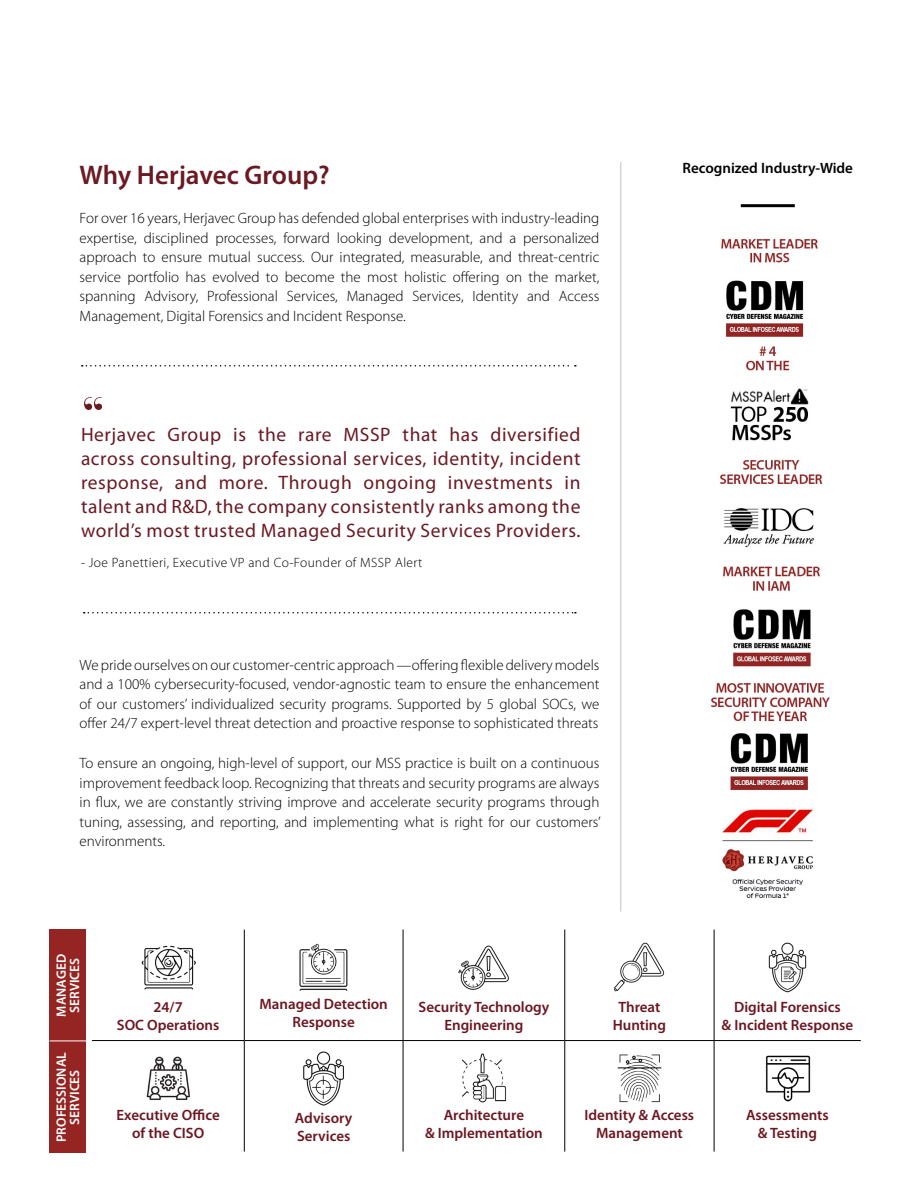
<style>
.page{position:relative;width:918px;height:1188px;background:#fff}
.page>*{position:absolute;margin:0;border:0;box-sizing:border-box;transform-origin:0 0}
.t1{font:600 27px "Myriad Pro";color:#6b1922}
.t2{font:19.5px/24px "Myriad Pro";letter-spacing:.03em;color:#6b1922;text-align:justify}
.t3{font:300 15px/19.5px "Myriad Pro";color:#000;text-align:justify}
.t4{font:600 15px/18px "Myriad Pro";color:#6c1620;text-align:center}
.t5{font:600 15px "Myriad Pro";color:#000}
.t6{font:300 13.5px "Myriad Pro";letter-spacing:.03em;color:#000}
.t7{font:600 13.5px/13.5px "Myriad Pro";color:#fff}
</style>
<div class="page">
<hr style="left:621px;top:162px;width:1px;height:750px;background:#c0c0c0">
<svg style="left:82px;top:365px;width:494px;height:2px"></svg>
<svg style="left:84px;top:612px;width:492px;height:2px"></svg>
<svg style="left:84px;top:397px;width:18px;height:13px"></svg>
<hr style="left:741px;top:204px;width:54px;height:3px;background:#000">
<img style="left:721px;top:238px;width:97px;height:99px">
<img style="left:722px;top:567px;width:98px;height:99px">
<img style="left:719px;top:459px;width:104px;height:88px">
<img style="left:710px;top:683px;width:120px;height:107px">
<img style="left:730px;top:346px;width:79px;height:95px">
<img style="left:722px;top:809px;width:91px;height:90px">
<hr style="left:244px;top:930px;width:1px;height:110px;background:#000">
<hr style="left:403px;top:930px;width:1px;height:110px;background:#000">
<hr style="left:564px;top:930px;width:1px;height:110px;background:#000">
<hr style="left:714px;top:930px;width:1px;height:110px;background:#000">
<hr style="left:92px;top:1040px;width:152px;height:1px;background:#000">
<hr style="left:244px;top:1040px;width:159px;height:1px;background:#000">
<hr style="left:244px;top:1041px;width:1px;height:111px;background:#000">
<hr style="left:403px;top:1040px;width:162px;height:1px;background:#000">
<hr style="left:403px;top:1041px;width:1px;height:111px;background:#000">
<hr style="left:565px;top:1040px;width:149px;height:1px;background:#000">
<hr style="left:564px;top:1041px;width:1px;height:111px;background:#000">
<hr style="left:714px;top:1040px;width:147px;height:1px;background:#000">
<hr style="left:714px;top:1041px;width:1px;height:111px;background:#000">
<img style="left:141px;top:945px;width:54px;height:45px">
<img style="left:299px;top:943px;width:49px;height:48px">
<img style="left:458px;top:945px;width:51px;height:45px">
<img style="left:614px;top:942px;width:51px;height:50px">
<img style="left:768px;top:942px;width:39px;height:51px">
<img style="left:146px;top:1056px;width:44px;height:44px">
<img style="left:303px;top:1051px;width:41px;height:54px">
<img style="left:462px;top:1054px;width:45px;height:48px">
<img style="left:617px;top:1054px;width:45px;height:48px">
<img style="left:765px;top:1055px;width:46px;height:47px">
<div style="left:50px;top:930px;width:36px;height:111px;background:#952523"></div>
<div style="left:50px;top:1041px;width:36px;height:112px;background:#952523"></div>
<hr style="left:50px;top:1041px;width:42px;height:1px;background:#fff">
<h1 class="t1" style="left:80px;top:158px;width:252px">Why Herjavec Group?</h1>
<p class="t3" style="left:80px;top:209px;width:521px">For over 16 years, Herjavec Group has defended global enterprises with industry-leading expertise, disciplined processes, forward looking development, and a personalized approach to ensure mutual success. Our integrated, measurable, and threat-centric service portfolio has evolved to become the most holistic offering on the market, spanning Advisory, Professional Services, Managed Services, Identity and Access Management, Digital Forensics and Incident Response.</p>
<p class="t2" style="left:81px;top:422px;width:501px">Herjavec Group is the rare MSSP that has diversified across consulting, professional services, identity, incident response, and more. Through ongoing investments in talent and R&amp;D, the company consistently ranks among the world’s most trusted Managed Security Services Providers.</p>
<p class="t6" style="left:81px;top:555px;width:343px">- Joe Panettieri, Executive VP and Co-Founder of MSSP Alert</p>
<p class="t3" style="left:80px;top:655px;width:521px">We pride ourselves on our customer-centric approach —offering flexible delivery models and a 100% cybersecurity-focused, vendor-agnostic team to ensure the enhancement of our customers’ individualized security programs. Supported by 5 global SOCs, we offer 24/7 expert-level threat detection and proactive response to sophisticated threats</p>
<p class="t3" style="left:80px;top:754px;width:523px">To ensure an ongoing, high-level of support, our MSS practice is built on a continuous improvement feedback loop. Recognizing that threats and security programs are always in flux, we are constantly striving improve and accelerate security programs through tuning, assessing, and reporting, and implementing what is right for our customers’ environments.</p>
<p class="t5" style="left:683px;top:159px;width:172px">Recognized Industry-Wide</p>
<p class="t7" style="left:54px;top:1017px;width:64px;rotate:-90deg">MANAGED<br>SERVICES</p>
<p class="t7" style="left:54px;top:1142px;width:92px;text-align:center;rotate:-90deg">PROFESSIONAL<br>SERVICES</p>
<p class="t4" style="left:117px;top:998px;width:104px">24/7<br>SOC Operations</p>
<p class="t4" style="left:259px;top:995px;width:130px">Managed Detection<br>Response</p>
<p class="t4" style="left:419px;top:998px;width:132px">Security Technology<br>Engineering</p>
<p class="t4" style="left:613px;top:998px;width:55px">Threat<br>Hunting</p>
<p class="t4" style="left:722px;top:998px;width:133px">Digital Forensics<br>&amp; Incident Response</p>
<p class="t4" style="left:117px;top:1106px;width:105px">Executive Office of the CISO</p>
<p class="t4" style="left:295px;top:1109px;width:59px;text-align:left">Advisory<br>Services</p>
<p class="t4" style="left:425px;top:1106px;width:119px">Architecture<br>&amp; Implementation</p>
<p class="t4" style="left:585px;top:1106px;width:111px">Identity &amp; Access<br>Management</p>
<p class="t4" style="left:746px;top:1106px;width:84px">Assessments &amp; Testing</p>
</div>
